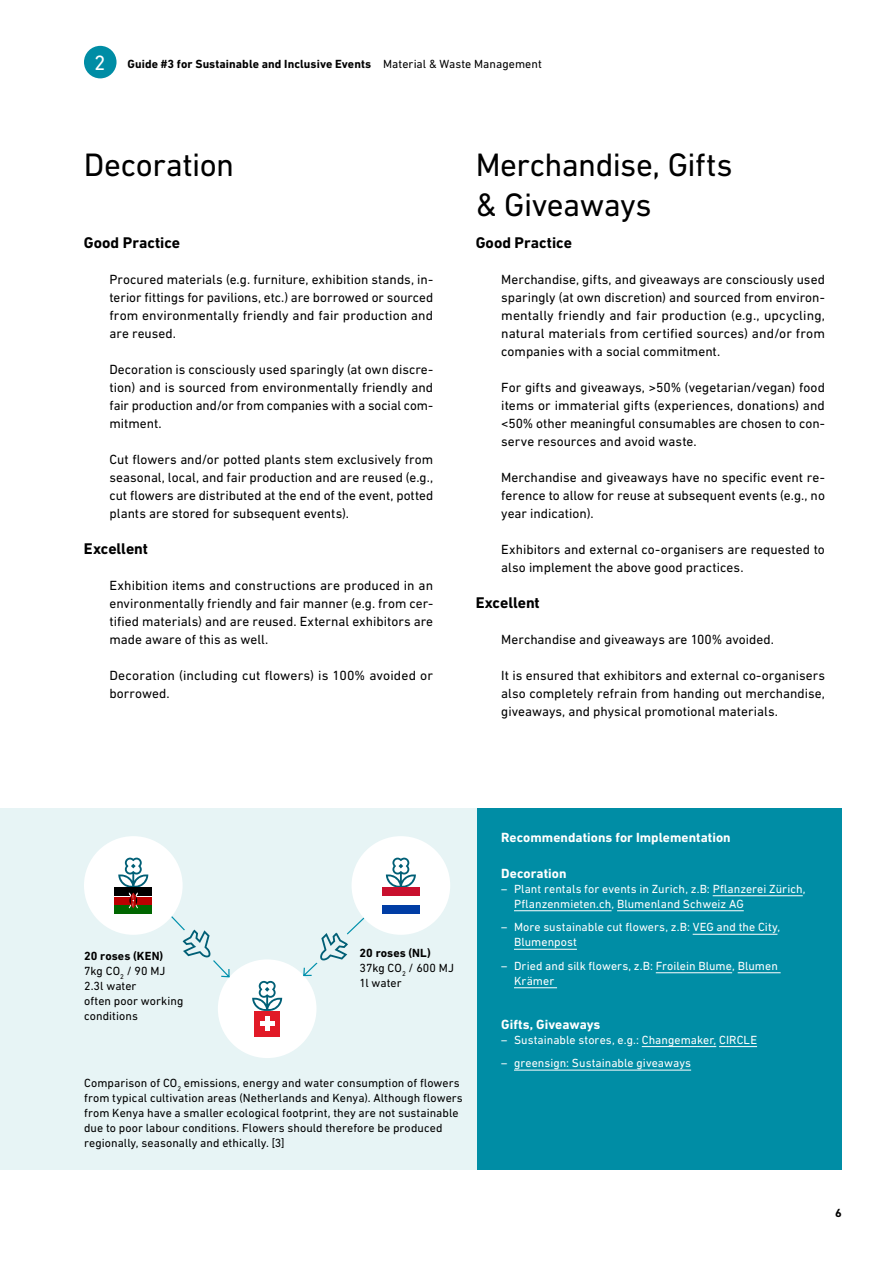
<style>
.page{position:relative;width:893px;height:1263px;background:#fff}
.page>*{position:absolute;margin:0;border:0;box-sizing:border-box;transform-origin:0 0}
.Headline_A4-S__22_26_4pt__120___H3{font:33px/39.6px "DIN Next LT Pro";letter-spacing:-.015em;color:#000}
.Zwischentitel_A4-M__10_5_12pt_H4{font:700 15.75px "DIN Next LT Pro";letter-spacing:-.005em;color:#000}
.Lauftext_Checkbox__Blocksatz___9_12pt_P{font:13.5px/18px "DIN Next LT Pro";color:#000;text-align:justify}
.Zwischentitel_A4-S__9_12pt_H4{font:700 13.5px "DIN Next LT Pro";letter-spacing:.005em;color:#fff}
.Zwischentitel_A4-S__9_12pt_H5{font:700 13.5px "DIN Next LT Pro";color:#fff}
.t1{font:12px/15px "DIN Next LT Pro";letter-spacing:.005em;color:#000}
.Infotext_S__Aufzählung_weiss___8_10pt_P{font:12px/15px "DIN Next LT Pro";letter-spacing:.005em;color:#fff}
.t2{font:700 12px "DIN Next LT Pro";letter-spacing:.005em;color:#000}
.s1{font-weight:400;font-size:21px;color:#fff}
.s2{font-weight:400}
.s3{font-weight:700}
.s4{font-family:"DIN Next W1 G"}
</style>
<div class="page">
<div style="left:476px;top:808px;width:366px;height:361px;background:#008da5"></div>
<div style="left:84px;top:46px;width:33px;height:32px;background:#008da5;border-radius:50%"></div>
<hr style="left:642px;top:1046px;width:74px;height:1px;background:#fff">
<hr style="left:719px;top:1046px;width:38px;height:1px;background:#fff">
<hr style="left:514px;top:1070px;width:177px;height:1px;background:#fff">
<div style="left:0;top:808px;width:476px;height:361px;background:#e7f4f5"></div>
<div style="left:84px;top:836px;width:99px;height:99px;background:#fff;border-radius:50%"></div>
<div style="left:218px;top:959px;width:98px;height:99px;background:#fff;border-radius:50%"></div>
<div style="left:254px;top:1011px;width:26px;height:25px;background:#e11a27"></div>
<div style="left:260px;top:1021px;width:14px;height:5px;background:#fff"></div>
<div style="left:265px;top:1016px;width:5px;height:15px;background:#fff"></div>
<div style="left:352px;top:836px;width:98px;height:99px;background:#fff;border-radius:50%"></div>
<div style="left:114px;top:905px;width:38px;height:8px;background:#060"></div>
<div style="left:114px;top:897px;width:38px;height:7px;background:#b00"></div>
<div style="left:114px;top:888px;width:38px;height:8px;background:#000"></div>
<svg style="left:118px;top:858px;width:30px;height:51px"></svg>
<svg style="left:386px;top:858px;width:30px;height:30px"></svg>
<svg style="left:171px;top:915px;width:194px;height:96px"></svg>
<div style="left:382px;top:905px;width:38px;height:8px;background:#003da5"></div>
<div style="left:382px;top:888px;width:38px;height:8px;background:#c8102e"></div>
<hr style="left:713px;top:895px;width:90px;height:1px;background:#fff">
<hr style="left:514px;top:910px;width:98px;height:1px;background:#fff">
<hr style="left:617px;top:910px;width:127px;height:1px;background:#fff">
<hr style="left:693px;top:934px;width:84px;height:1px;background:#fff">
<hr style="left:514px;top:949px;width:63px;height:1px;background:#fff">
<hr style="left:656px;top:972px;width:76px;height:1px;background:#fff">
<hr style="left:738px;top:972px;width:43px;height:1px;background:#fff">
<hr style="left:514px;top:987px;width:43px;height:1px;background:#fff">
<p class="t2" style="left:94px;top:57px;width:449px"><span class="s1">2</span> Guide #3 for Sustainable and Inclusive Events <span class="s2">Material &amp; Waste Management</span></p>
<h3 class="Headline_A4-S__22_26_4pt__120___H3" style="left:84px;top:145px;width:152px">Decoration</h3>
<h4 class="Zwischentitel_A4-M__10_5_12pt_H4" style="left:84px;top:233px;width:98px">Good Practice</h4>
<p class="Lauftext_Checkbox__Blocksatz___9_12pt_P" style="left:109px;top:270px;width:325px">Procured materials (e.g. furniture, exhibition stands, in&shy;terior fittings for pavilions, etc.) are borrowed or sourced from environmentally friendly and fair production and are reused.</p>
<p class="Lauftext_Checkbox__Blocksatz___9_12pt_P" style="left:109px;top:360px;width:325px">Decoration is consciously used sparingly (at own discre&shy;tion) and is sourced from environmentally friendly and fair production and/or from companies with a social com&shy;mitment.</p>
<p class="Lauftext_Checkbox__Blocksatz___9_12pt_P" style="left:109px;top:450px;width:325px">Cut flowers and/or potted plants stem exclusively from seasonal, local, and fair production and are reused (e.g., cut flowers are distributed at the end of the event, potted plants are stored for subsequent events).</p>
<h4 class="Zwischentitel_A4-M__10_5_12pt_H4" style="left:84px;top:539px;width:66px">Excellent</h4>
<p class="Lauftext_Checkbox__Blocksatz___9_12pt_P" style="left:109px;top:576px;width:325px">Exhibition items and constructions are produced in an environmentally friendly and fair manner (e.g. from cer&shy;tified materials) and are reused. External exhibitors are made aware of this as well.</p>
<p class="Lauftext_Checkbox__Blocksatz___9_12pt_P" style="left:109px;top:666px;width:325px">Decoration (including cut flowers) is 100% avoided or borrowed.</p>
<h3 class="Headline_A4-S__22_26_4pt__120___H3" style="left:476px;top:145px;width:258px">Merchandise, Gifts &amp; Giveaways</h3>
<h4 class="Zwischentitel_A4-M__10_5_12pt_H4" style="left:476px;top:233px;width:98px">Good Practice</h4>
<p class="Lauftext_Checkbox__Blocksatz___9_12pt_P" style="left:501px;top:270px;width:325px">Merchandise, gifts, and giveaways are consciously used sparingly (at own discretion) and sourced from environ&shy;mentally friendly and fair production (e.g., upcycling, natural materials from certified sources) and/or from companies with a social commitment.</p>
<p class="Lauftext_Checkbox__Blocksatz___9_12pt_P" style="left:501px;top:378px;width:325px">For gifts and giveaways, &gt;50% (vegetarian/vegan) food items or immaterial gifts (experiences, donations) and &lt;50% other meaningful consumables are chosen to con&shy;serve resources and avoid waste.</p>
<p class="Lauftext_Checkbox__Blocksatz___9_12pt_P" style="left:501px;top:468px;width:325px">Merchandise and giveaways have no specific event re&shy;ference to allow for reuse at subsequent events (e.g., no year indication).</p>
<p class="Lauftext_Checkbox__Blocksatz___9_12pt_P" style="left:501px;top:540px;width:325px">Exhibitors and external co-organisers are requested to also implement the above good practices.</p>
<h4 class="Zwischentitel_A4-M__10_5_12pt_H4" style="left:476px;top:593px;width:66px">Excellent</h4>
<p class="Lauftext_Checkbox__Blocksatz___9_12pt_P" style="left:501px;top:630px;width:274px">Merchandise and giveaways are 100% avoided.</p>
<p class="Lauftext_Checkbox__Blocksatz___9_12pt_P" style="left:501px;top:666px;width:325px">It is ensured that exhibitors and external co-organisers also completely refrain from handing out merchandise, giveaways, and physical promotional materials.</p>
<p class="t1" style="left:84px;top:948px;width:101px"><span class="s3">20 roses (KEN)<br></span>7kg CO<sub>2</sub> / 90 MJ<br>2.3l water<br>often poor working conditions</p>
<p class="t1" style="left:360px;top:945px;width:96px"><span class="s3">20 roses (NL)<br></span>37kg CO<sub>2</sub> / 600 MJ<br>1l water</p>
<p class="t1" style="left:84px;top:1075px;width:380px">Comparison of CO<sub>2</sub> emissions, energy and water consumption of flowers from typical cultivation areas (Netherlands and Kenya). Although flowers from Kenya have a smaller ecological footprint, they are not sustainable due to poor labour conditions. Flowers should therefore be produced regionally, seasonally and ethically. [3]</p>
<h4 class="Zwischentitel_A4-S__9_12pt_H4" style="left:501px;top:829px;width:231px">Recommendations for Implementation</h4>
<h4 class="Zwischentitel_A4-S__9_12pt_H4" style="left:501px;top:865px;width:67px">Decoration</h4>
<p class="Infotext_S__Aufzählung_weiss___8_10pt_P" style="left:514px;top:881px;width:293px;text-indent:-13px"><span class="s4">–</span> Plant rentals for events in Zurich, z.B: Pflanzerei Zürich,<br>Pflanzenmieten.ch, Blumenland Schweiz AG</p>
<p class="Infotext_S__Aufzählung_weiss___8_10pt_P" style="left:514px;top:919px;width:268px;text-indent:-13px"><span class="s4">–</span> More sustainable cut flowers, z.B: VEG and the City,<br>Blumenpost</p>
<p class="Infotext_S__Aufzählung_weiss___8_10pt_P" style="left:514px;top:958px;width:265px;text-indent:-13px"><span class="s4">–</span> Dried and silk flowers, z.B: Froilein Blume, Blumen<br>Krämer</p>
<h5 class="Zwischentitel_A4-S__9_12pt_H5" style="left:501px;top:1016px;width:101px">Gifts, Giveaways</h5>
<p class="Infotext_S__Aufzählung_weiss___8_10pt_P" style="left:501px;top:1032px;width:257px">– Sustainable stores, e.g.: Changemaker, CIRCLE</p>
<p class="Infotext_S__Aufzählung_weiss___8_10pt_P" style="left:501px;top:1055px;width:191px">– greensign: Sustainable giveaways</p>
<p class="t2" style="left:835px;top:1206px;width:8px">6</p>
</div>
